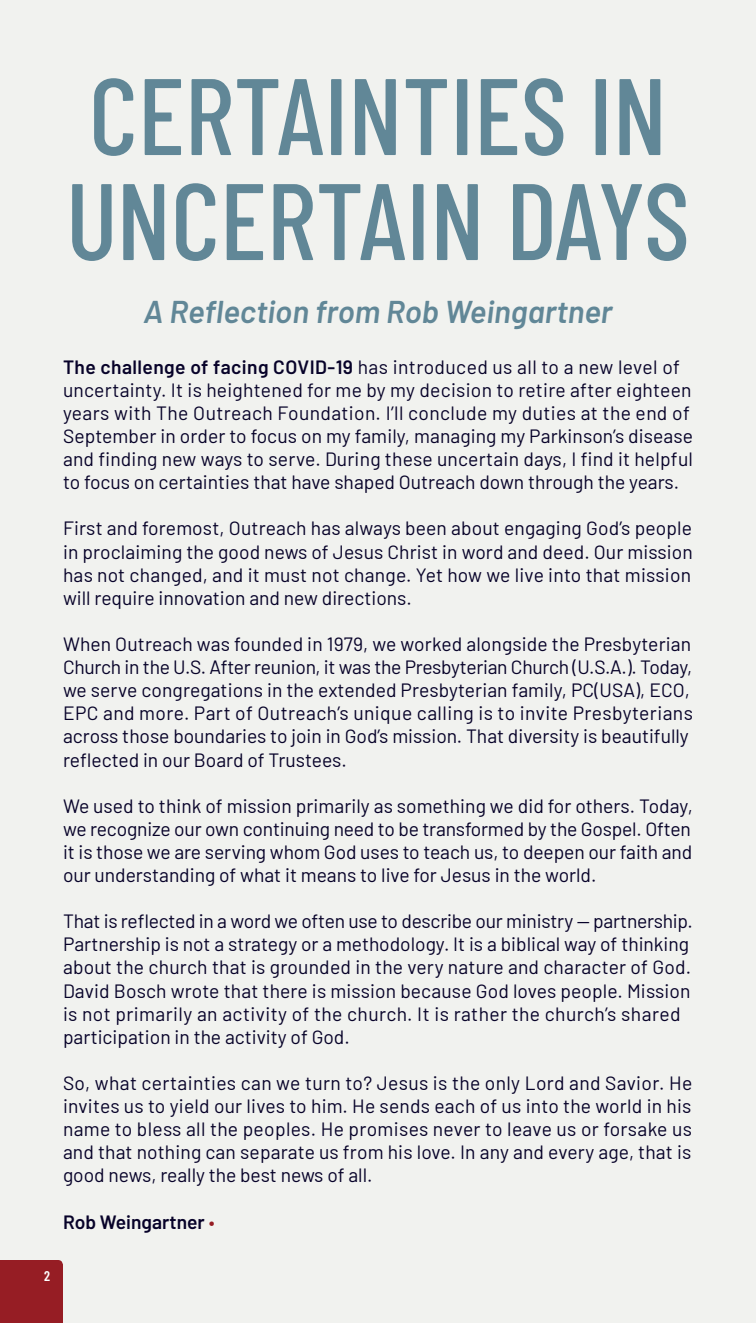
<style>
.page{position:relative;width:756px;height:1323px;background:#f1f2ef}
.page>*{position:absolute;margin:0;border:0;box-sizing:border-box;transform-origin:0 0}
.t1{font:500 108.5px/105px "Barlow Condensed";color:#618797}
.t2{font:italic 600 31.5px "Barlow";color:#618797}
.t3{font:19.25px/23.1px "Barlow";letter-spacing:.005em;color:#070229}
.t4{font:600 19.25px "Barlow";color:#070229}
.t5{font:600 14px "Barlow Condensed";color:#fff}
.s1{font-weight:600}
.s2{font-weight:400;color:#961d24}
</style>
<div class="page">
<div style="left:0;top:1260px;width:63px;height:63px;background:#961d24"></div>
<h1 class="t1" style="left:66px;top:56px;width:625px">CERTAINTIES IN<br>UNCERTAIN DAYS</h1>
<h2 class="t2" style="left:144px;top:289px;width:470px">A Reflection from Rob Weingartner</h2>
<p class="t3" style="left:63px;top:354px;width:632px"><span class="s1">The challenge of facing COVID-19</span> has introduced us all to a new level of uncertainty. It is heightened for me by my decision to retire after eighteen years with The Outreach Foundation. I’ll conclude my duties at the end of September in order to focus on my family, managing my Parkinson’s disease and finding new ways to serve. During these uncertain days, I find it helpful to focus on certainties that have shaped Outreach down through the years.</p>
<p class="t3" style="left:63px;top:516px;width:631px;text-align:justify">First and foremost, Outreach has always been about engaging God’s people in proclaiming the good news of Jesus Christ in word and deed. Our mission has not changed, and it must not change. Yet how we live into that mission will require innovation and new directions.</p>
<p class="t3" style="left:63px;top:631px;width:632px">When Outreach was founded in 1979, we worked alongside the Presbyterian Church in the U.S. After reunion, it was the Presbyterian Church (U.S.A.). Today, we serve congregations in the extended Presbyterian family, PC(USA), ECO, EPC and more. Part of Outreach’s unique calling is to invite Presbyterians across those boundaries to join in God’s mission. That diversity is beautifully reflected in our Board of Trustees.</p>
<p class="t3" style="left:63px;top:793px;width:631px;text-align:justify">We used to think of mission primarily as something we did for others. Today, we recognize our own continuing need to be transformed by the Gospel. Often it is those we are serving whom God uses to teach us, to deepen our faith and our understanding of what it means to live for Jesus in the world.</p>
<p class="t3" style="left:63px;top:908px;width:632px">That is reflected in a word we often use to describe our ministry — partnership.<br>Partnership is not a strategy or a methodology. It is a biblical way of thinking about the church that is grounded in the very nature and character of God.<br>David Bosch wrote that there is mission because God loves people. Mission is not primarily an activity of the church. It is rather the church’s shared participation in the activity of God.</p>
<p class="t3" style="left:63px;top:1070px;width:631px;text-align:justify">So, what certainties can we turn to? Jesus is the only Lord and Savior. He invites us to yield our lives to him. He sends each of us into the world in his name to bless all the peoples. He promises never to leave us or forsake us and that nothing can separate us from his love. In any and every age, that is good news, really the best news of all.</p>
<p class="t4" style="left:63px;top:1207px;width:153px">Rob Weingartner <span class="s2">•</span></p>
<p class="t5" style="left:44px;top:1266px;width:7px">2</p>
</div>
